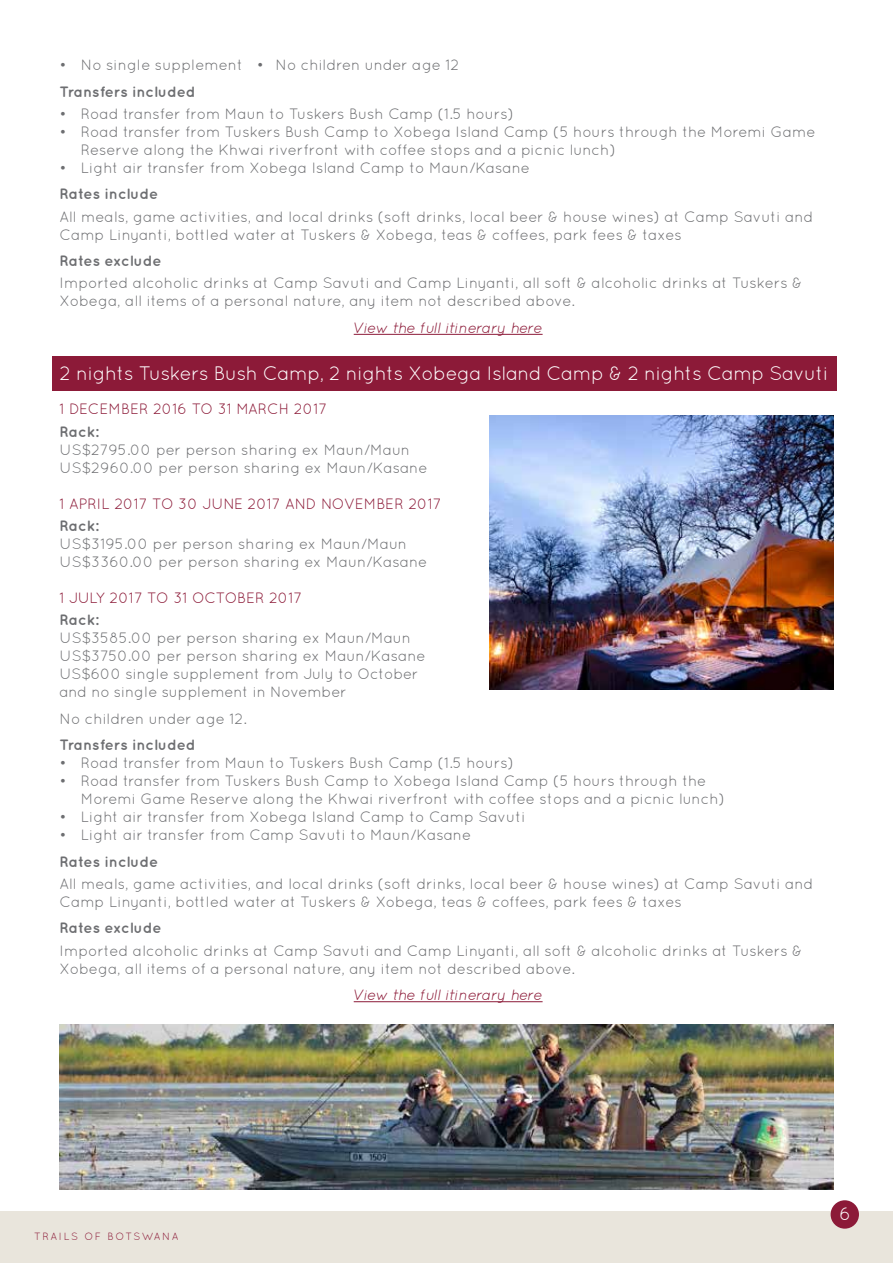
<style>
.page{position:relative;width:893px;height:1263px;background:#fff}
.page>*{position:absolute;margin:0;border:0;box-sizing:border-box;transform-origin:0 0}
.t1{font:19.5px "Quicksand";letter-spacing:-.02em;color:#fff}
.t2{font:18px "Quicksand";color:#fff}
.t3{font:15px/18px "Quicksand";color:#6d6e71}
.t4{font:700 15px "Quicksand";color:#6d6e71}
.t5{font:15px "Quicksand";color:#8c1a38}
.t6{font:italic 15px "Quicksand";letter-spacing:-.02em;color:#8c1a38}
.t7{font:10.5px "Quicksand";letter-spacing:.15em;color:#8c1a38}
</style>
<div class="page">
<div style="left:52px;top:356px;width:785px;height:34px;background:#8c1a38"></div>
<hr style="left:354px;top:334px;width:189px;height:1px;background:#8c1a38">
<hr style="left:354px;top:1001px;width:189px;height:1px;background:#8c1a38">
<div style="left:0;top:1211px;width:893px;height:52px;background:#e9e5dc"></div>
<div style="left:831px;top:1200px;width:28px;height:29px;background:#8c1a38;border-radius:50%"></div>
<img style="left:60px;top:1024px;width:773px;height:165px">
<img style="left:489px;top:416px;width:344px;height:273px">
<p class="t3" style="left:60px;top:56px;width:401px">• No single supplement • No children under age 12</p>
<p class="t4" style="left:60px;top:82px;width:138px">Transfers included</p>
<p class="t3" style="left:60px;top:104px;width:456px">• Road transfer from Maun to Tuskers Bush Camp (1.5 hours)</p>
<p class="t3" style="left:81px;top:122px;width:736px;text-indent:-21px">• Road transfer from Tuskers Bush Camp to Xobega Island Camp (5 hours through the Moremi Game<br>Reserve along the Khwai riverfront with coffee stops and a picnic lunch)</p>
<p class="t3" style="left:60px;top:158px;width:472px">• Light air transfer from Xobega Island Camp to Maun/Kasane</p>
<p class="t4" style="left:60px;top:185px;width:100px">Rates include</p>
<p class="t3" style="left:60px;top:207px;width:755px">All meals, game activities, and local drinks (soft drinks, local beer &amp; house wines) at Camp Savuti and<br>Camp Linyanti, bottled water at Tuskers &amp; Xobega, teas &amp; coffees, park fees &amp; taxes</p>
<p class="t4" style="left:60px;top:252px;width:104px">Rates exclude</p>
<p class="t3" style="left:60px;top:274px;width:745px">I mported alcoholic drinks at Camp Savuti and Camp Linyanti, all soft &amp; alcoholic drinks at Tuskers &amp;<br>Xobega, all items of a personal nature, any item not described above.</p>
<p class="t6" style="left:354px;top:319px;width:190px">View the full itinerary here</p>
<h1 class="t1" style="left:60px;top:362px;width:771px">2 nights Tuskers Bush Camp, 2 nights Xobega Island Camp &amp; 2 nights Camp Savuti</h1>
<p class="t5" style="left:60px;top:400px;width:21px">1 Decembe</p>
<p class="t5" style="left:139px;top:400px;width:189px">r 2016 to 31 March 2017</p>
<p class="t4" style="left:60px;top:422px;width:41px">Rack:</p>
<p class="t3" style="left:60px;top:440px;width:369px">US$2795.00 per person sharing ex Maun/Maun<br>US$2960.00 per person sharing ex Maun/Kasane</p>
<p class="t5" style="left:60px;top:495px;width:163px">1 April 2017 to 30 June</p>
<p class="t5" style="left:247px;top:495px;width:118px">2017 an d Novembe</p>
<p class="t5" style="left:394px;top:495px;width:49px">r 2017</p>
<p class="t4" style="left:60px;top:517px;width:41px">Rack:</p>
<p class="t3" style="left:60px;top:534px;width:369px">US$3195.00 per person sharing ex Maun/Maun<br>US$3360.00 per person sharing ex Maun/Kasane</p>
<p class="t5" style="left:60px;top:589px;width:145px">1 July 2017 to 31 Oct</p>
<p class="t5" style="left:225px;top:589px;width:79px">ober 2017</p>
<p class="t4" style="left:60px;top:611px;width:41px">Rack:</p>
<p class="t3" style="left:60px;top:629px;width:368px">US$3585.00 per person sharing ex Maun/Maun US$3750.00 per person sharing ex Maun/Kasane US$600 single supplement from July to October and no single supplement in November</p>
<p class="t3" style="left:60px;top:709px;width:189px">No children under age 12.</p>
<p class="t4" style="left:60px;top:736px;width:138px">Transfers included</p>
<p class="t3" style="left:60px;top:754px;width:456px">• Road transfer from Maun to Tuskers Bush Camp (1.5 hours)</p>
<p class="t3" style="left:81px;top:772px;width:646px;text-indent:-21px">• Road transfer from Tuskers Bush Camp to Xobega Island Camp (5 hours through the<br>Moremi Game Reserve along the Khwai riverfront with coffee stops and a picnic lunch)</p>
<p class="t3" style="left:60px;top:808px;width:468px">• Light air transfer from Xobega Island Camp to Camp Savuti</p>
<p class="t3" style="left:60px;top:826px;width:413px">• Light air transfer from Camp Savuti to Maun/Kasane</p>
<p class="t4" style="left:60px;top:852px;width:100px">Rates include</p>
<p class="t3" style="left:60px;top:874px;width:755px">All meals, game activities, and local drinks (soft drinks, local beer &amp; house wines) at Camp Savuti and<br>Camp Linyanti, bottled water at Tuskers &amp; Xobega, teas &amp; coffees, park fees &amp; taxes</p>
<p class="t4" style="left:60px;top:919px;width:104px">Rates exclude</p>
<p class="t3" style="left:60px;top:941px;width:745px">I mported alcoholic drinks at Camp Savuti and Camp Linyanti, all soft &amp; alcoholic drinks at Tuskers &amp;<br>Xobega, all items of a personal nature, any item not described above.</p>
<p class="t6" style="left:354px;top:986px;width:190px">View the full itinerary here</p>
<p class="t7" style="left:34px;top:1230px;width:17px">TRAILS</p>
<p class="t7" style="left:84px;top:1230px;width:9px">OF</p>
<p class="t7" style="left:108px;top:1230px;width:71px">BOTSWANA</p>
<p class="t2" style="left:839px;top:1203px;width:13px">6</p>
</div>
